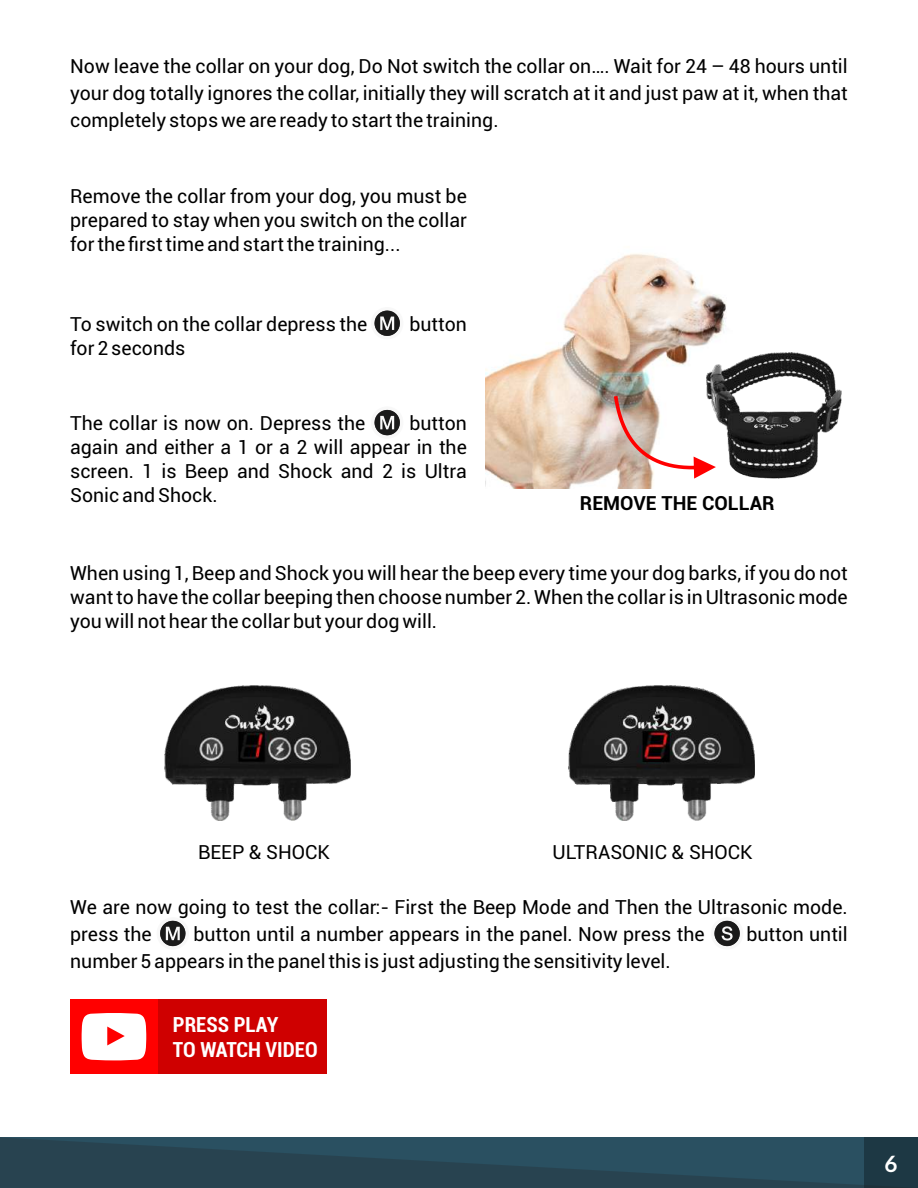
<style>
.page{position:relative;width:918px;height:1188px;background:#fff}
.page>*{position:absolute;margin:0;border:0;box-sizing:border-box;transform-origin:0 0}
.t1{font:700 22.5px "Lato";color:#fff}
.t2{font:700 condensed 21px/25.2px "Roboto";color:#fff}
.t3{font:19.5px/24px "Roboto";color:#000;text-align:justify}
.t4{font:700 19.5px "Roboto";color:#000}
</style>
<div class="page">
<img style="left:486px;top:254px;width:240px;height:235px">
<svg style="left:614px;top:396px;width:77px;height:83px"></svg>
<svg style="left:374px;top:409px;width:26px;height:27px"></svg>
<svg style="left:374px;top:310px;width:26px;height:26px"></svg>
<div style="left:158px;top:1000px;width:168px;height:74px;background:#cf0000"></div>
<div style="left:70px;top:1000px;width:88px;height:74px;background:#f00"></div>
<svg style="left:82px;top:1013px;width:64px;height:47px;background:#ffe6e6"></svg>
<svg style="left:0;top:1137px;width:918px;height:51px;background:#284856"></svg>
<svg style="left:160px;top:920px;width:26px;height:27px"></svg>
<svg style="left:714px;top:920px;width:26px;height:27px"></svg>
<img style="left:691px;top:333px;width:151px;height:156px">
<img style="left:164px;top:685px;width:187px;height:135px">
<img style="left:568px;top:685px;width:186px;height:135px">
<p class="t3" style="left:70px;top:54px;width:779px;line-height:27px">Now leave the collar on your dog, Do Not switch the collar on…. Wait for 24 – 48 hours until your dog totally ignores the collar, initially they will scratch at it and just paw at it, when that completely stops we are ready to start the training.</p>
<p class="t3" style="left:70px;top:186px;width:398px">Remove the collar from your dog, you must be prepared to stay when you switch on the collar for the first time and start the training...</p>
<p class="t3" style="left:70px;top:314px;width:299px">To switch on the collar depress the</p>
<p class="t3" style="left:409px;top:314px;width:59px">button</p>
<p class="t3" style="left:70px;top:338px;width:117px">for 2 seconds</p>
<p class="t3" style="left:70px;top:413px;width:297px">The collar is now on. Depress the</p>
<p class="t3" style="left:70px;top:413px;width:398px;text-indent:339px">button again and either a 1 or a 2 will appear in the screen. 1 is Beep and Shock and 2 is Ultra Sonic and Shock.</p>
<p class="t4" style="left:580px;top:496px;width:196px">REMOVE THE COLLAR</p>
<p class="t3" style="left:70px;top:563px;width:779px">When using 1, Beep and Shock you will hear the beep every time your dog barks, if you do not want to have the collar beeping then choose number 2. When the collar is in Ultrasonic mode you will not hear the collar but your dog will.</p>
<p class="t3" style="left:198px;top:842px;width:133px">BEEP &amp; SHOCK</p>
<p class="t3" style="left:553px;top:842px;width:202px">ULTRASONIC &amp; SHOCK</p>
<p class="t3" style="left:70px;top:895px;width:779px;line-height:27px">We are now going to test the collar:- First the Beep Mode and Then the Ultrasonic mode. press the</p>
<p class="t3" style="left:193px;top:924px;width:513px">button until a number appears in the panel. Now press the</p>
<p class="t3" style="left:746px;top:924px;width:103px">button until</p>
<p class="t3" style="left:70px;top:951px;width:602px">number 5 appears in the panel this is just adjusting the sensitivity level.</p>
<p class="t2" style="left:173px;top:1014px;width:146px">PRESS PLAY<br>TO WATCH VIDEO</p>
<p class="t1" style="left:885px;top:1154px;width:15px">6</p>
</div>
